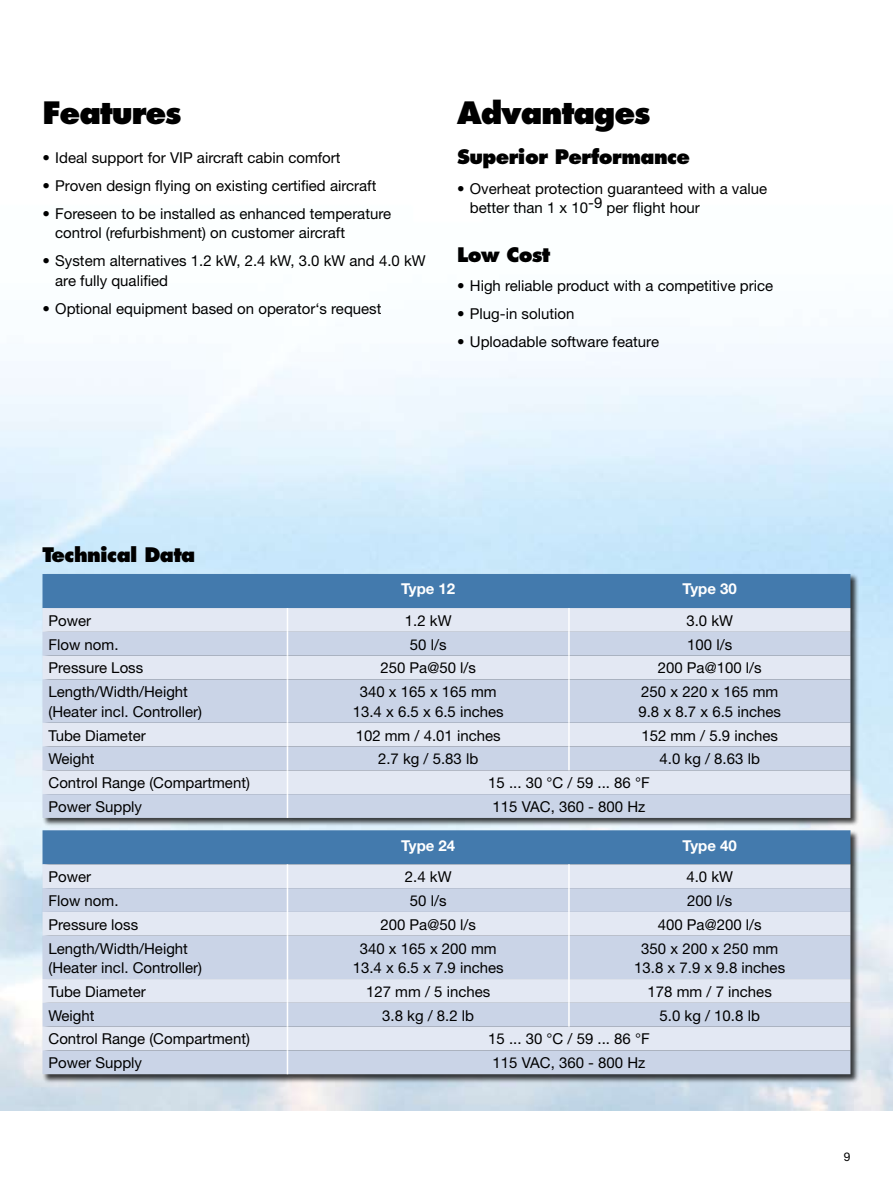
<style>
.page{position:relative;width:893px;height:1191px;background:#fff}
.page>*{position:absolute;margin:0;border:0;box-sizing:border-box;transform-origin:0 0}
.t1{font:800 30px "Futura LT";letter-spacing:-.035em;color:#000}
.t2{font:800 19.5px "Futura LT";letter-spacing:-.03em;color:#000}
.t3{font:15px/19.5px "Helvetica Neue LT";color:#000}
.t4{font:700 15px "Helvetica Neue LT";color:#fff}
.t5{font:12px "Helvetica Neue LT";color:#000}
</style>
<div class="page">
<div style="left:42px;top:573px;width:817px;height:254px;background:#000;opacity:.75"></div>
<svg style="left:43px;top:679px;width:807px;height:139px;background:#d1d9e9"></svg>
<svg style="left:43px;top:574px;width:807px;height:105px;background:#a8bfd8"></svg>
<hr style="left:568px;top:655px;width:2px;height:24px;background:#fff">
<hr style="left:287px;top:679px;width:1px;height:43px;background:#fff">
<hr style="left:568px;top:679px;width:2px;height:43px;background:#fff">
<hr style="left:568px;top:722px;width:2px;height:24px;background:#fff">
<hr style="left:568px;top:746px;width:2px;height:24px;background:#fff">
<svg style="left:287px;top:722px;width:1px;height:96px"></svg>
<div style="left:42px;top:830px;width:817px;height:253px;background:#000;opacity:.75"></div>
<svg style="left:43px;top:935px;width:807px;height:139px;background:#d1d9ea"></svg>
<svg style="left:43px;top:830px;width:807px;height:105px;background:#a9bfd9"></svg>
<hr style="left:568px;top:912px;width:2px;height:23px;background:#fff">
<hr style="left:287px;top:935px;width:1px;height:44px;background:#fff">
<hr style="left:568px;top:935px;width:2px;height:44px;background:#fff">
<hr style="left:568px;top:979px;width:2px;height:23px;background:#fff">
<hr style="left:568px;top:1002px;width:2px;height:24px;background:#fff">
<svg style="left:287px;top:979px;width:1px;height:95px"></svg>
<h1 class="t1" style="left:43px;top:94px;width:140px">Features</h1>
<p class="t3" style="left:43px;top:147px;width:300px">• Ideal support for VIP aircraft cabin comfort</p>
<p class="t3" style="left:43px;top:175px;width:335px">• Proven design flying on existing certified aircraft</p>
<p class="t3" style="left:55px;top:203px;width:337px;text-indent:-13px">• Foreseen to be installed as enhanced temperature control (refurbishment) on customer aircraft</p>
<p class="t3" style="left:55px;top:251px;width:372px;text-indent:-13px">• System alternatives 1.2 kW, 2.4 kW, 3.0 kW and 4.0 kW are fully qualified</p>
<p class="t3" style="left:43px;top:299px;width:340px">• Optional equipment based on operator‘s request</p>
<h1 class="t1" style="left:457px;top:94px;width:195px">Advantages</h1>
<h2 class="t2" style="left:457px;top:145px;width:235px">Superior Performance</h2>
<p class="t3" style="left:470px;top:178px;width:299px;text-indent:-13px">• Overheat protection guaranteed with a value better than 1 x 10-9 per flight hour</p>
<h2 class="t2" style="left:457px;top:242px;width:95px">Low Cost</h2>
<p class="t3" style="left:457px;top:276px;width:318px">• High reliable product with a competitive price</p>
<p class="t3" style="left:457px;top:304px;width:119px">• Plug-in solution</p>
<p class="t3" style="left:457px;top:332px;width:203px">• Uploadable software feature</p>
<h2 class="t2" style="left:43px;top:542px;width:154px">Technical Data</h2>
<p class="t4" style="left:401px;top:579px;width:56px">Type 12</p>
<p class="t4" style="left:683px;top:579px;width:56px">Type 30</p>
<p class="t3" style="left:49px;top:610px;width:44px">Power</p>
<p class="t3" style="left:405px;top:610px;width:48px">1.2 kW</p>
<p class="t3" style="left:686px;top:610px;width:48px">3.0 kW</p>
<p class="t3" style="left:49px;top:634px;width:72px">Flow nom.</p>
<p class="t3" style="left:410px;top:634px;width:38px">50 l/s</p>
<p class="t3" style="left:687px;top:634px;width:47px">100 l/s</p>
<p class="t3" style="left:49px;top:658px;width:96px">Pressure Loss</p>
<p class="t3" style="left:380px;top:658px;width:97px">250 Pa@50 l/s</p>
<p class="t3" style="left:658px;top:658px;width:105px">200 Pa@100 l/s</p>
<p class="t3" style="left:49px;top:682px;width:155px">Length/Width/Height (Heater incl. Controller)</p>
<p class="t3" style="left:353px;top:682px;width:152px;text-align:center">340 x 165 x 165 mm<br>13.4 x 6.5 x 6.5 inches</p>
<p class="t3" style="left:638px;top:682px;width:144px">250 x 220 x 165 mm<br>9.8 x 8.7 x 6.5 inches</p>
<p class="t3" style="left:49px;top:725px;width:99px">Tube Diameter</p>
<p class="t3" style="left:356px;top:725px;width:147px">102 mm / 4.01 inches</p>
<p class="t3" style="left:641px;top:725px;width:138px">152 mm / 5.9 inches</p>
<p class="t3" style="left:49px;top:749px;width:48px">Weight</p>
<p class="t3" style="left:378px;top:749px;width:102px">2.7 kg / 5.83 lb</p>
<p class="t3" style="left:659px;top:749px;width:102px">4.0 kg / 8.63 lb</p>
<p class="t3" style="left:49px;top:773px;width:203px">Control Range (Compartment)</p>
<p class="t3" style="left:488px;top:773px;width:163px">15 ... 30 °C / 59 ... 86 °F</p>
<p class="t3" style="left:49px;top:796px;width:95px">Power Supply</p>
<p class="t3" style="left:492px;top:796px;width:154px">115 VAC, 360 - 800 Hz</p>
<p class="t4" style="left:401px;top:836px;width:56px">Type 24</p>
<p class="t4" style="left:683px;top:836px;width:56px">Type 40</p>
<p class="t3" style="left:49px;top:867px;width:44px">Power</p>
<p class="t3" style="left:405px;top:867px;width:48px">2.4 kW</p>
<p class="t3" style="left:686px;top:867px;width:48px">4.0 kW</p>
<p class="t3" style="left:49px;top:890px;width:72px">Flow nom.</p>
<p class="t3" style="left:410px;top:890px;width:38px">50 l/s</p>
<p class="t3" style="left:687px;top:890px;width:47px">200 l/s</p>
<p class="t3" style="left:49px;top:914px;width:91px">Pressure loss</p>
<p class="t3" style="left:380px;top:914px;width:97px">200 Pa@50 l/s</p>
<p class="t3" style="left:658px;top:914px;width:105px">400 Pa@200 l/s</p>
<p class="t3" style="left:49px;top:938px;width:155px">Length/Width/Height (Heater incl. Controller)</p>
<p class="t3" style="left:353px;top:938px;width:152px;text-align:center">340 x 165 x 200 mm<br>13.4 x 6.5 x 7.9 inches</p>
<p class="t3" style="left:634px;top:938px;width:152px;text-align:center">350 x 200 x 250 mm<br>13.8 x 7.9 x 9.8 inches</p>
<p class="t3" style="left:49px;top:981px;width:99px">Tube Diameter</p>
<p class="t3" style="left:366px;top:981px;width:126px">127 mm / 5 inches</p>
<p class="t3" style="left:648px;top:981px;width:126px">178 mm / 7 inches</p>
<p class="t3" style="left:49px;top:1005px;width:48px">Weight</p>
<p class="t3" style="left:382px;top:1005px;width:93px">3.8 kg / 8.2 lb</p>
<p class="t3" style="left:659px;top:1005px;width:102px">5.0 kg / 10.8 lb</p>
<p class="t3" style="left:49px;top:1029px;width:203px">Control Range (Compartment)</p>
<p class="t3" style="left:488px;top:1029px;width:163px">15 ... 30 °C / 59 ... 86 °F</p>
<p class="t3" style="left:49px;top:1053px;width:95px">Power Supply</p>
<p class="t3" style="left:492px;top:1053px;width:154px">115 VAC, 360 - 800 Hz</p>
<p class="t5" style="left:844px;top:1149px;width:8px">9</p>
</div>
